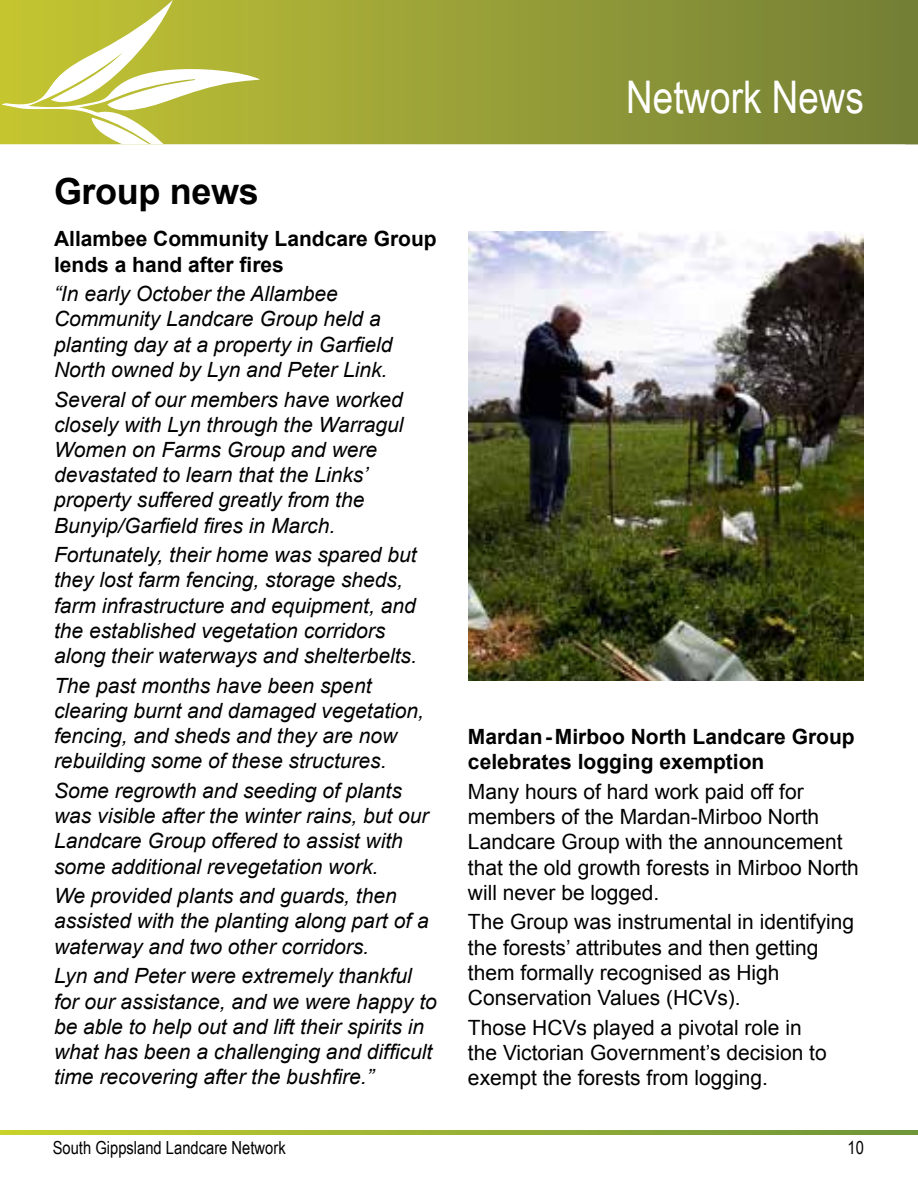
<style>
.page{position:relative;width:918px;height:1188px;background:#fff}
.page>*{position:absolute;margin:0;border:0;box-sizing:border-box;transform-origin:0 0}
.t1{font:45px "Arial Narrow";color:#fff}
.t2{font:700 36px "Arial";letter-spacing:-.01em;color:#000}
.t3{font:italic 21px/25.2px "Arial";color:#000}
.t4{font:21px/25.2px "Arial";color:#000}
.t5{font:700 21px/25.2px "Arial";color:#000}
.t6{font:18px "Arial Narrow";color:#000}
</style>
<div class="page">
<svg style="left:0;top:1130px;width:918px;height:4px"></svg>
<svg style="left:0;top:0;width:918px;height:144px"></svg>
<svg style="left:2px;top:0;width:258px;height:144px"></svg>
<img style="left:468px;top:231px;width:396px;height:449px">
<h2 class="t2" style="left:54px;top:168px;width:206px">Group news</h2>
<p class="t5" style="left:54px;top:227px;width:384px">Allambee Community Landcare Group lends a hand after fires</p>
<p class="t3" style="left:54px;top:282px;width:340px">“In early October the Allambee Community Landcare Group held a planting day at a property in Garfield North owned by Lyn and Peter Link.</p>
<p class="t3" style="left:54px;top:387px;width:351px">Several of our members have worked closely with Lyn through the Warragul Women on Farms Group and were devastated to learn that the Links’ property suffered greatly from the Bunyip/Garfield fires in March.</p>
<p class="t3" style="left:54px;top:543px;width:364px">Fortunately, their home was spared but they lost farm fencing, storage sheds, farm infrastructure and equipment, and the established vegetation corridors along their waterways and shelterbelts.</p>
<p class="t3" style="left:54px;top:673px;width:372px">The past months have been spent clearing burnt and damaged vegetation, fencing, and sheds and they are now rebuilding some of these structures.</p>
<p class="t3" style="left:54px;top:778px;width:376px">Some regrowth and seeding of plants was visible after the winter rains, but our Landcare Group offered to assist with some additional revegetation work.</p>
<p class="t3" style="left:54px;top:884px;width:376px">We provided plants and guards, then assisted with the planting along part of a waterway and two other corridors.</p>
<p class="t3" style="left:54px;top:964px;width:384px">Lyn and Peter were extremely thankful for our assistance, and we were happy to be able to help out and lift their spirits in what has been a challenging and difficult time recovering after the bushfire.”</p>
<h1 class="t1" style="left:626px;top:64px;width:239px">Network News</h1>
<p class="t5" style="left:468px;top:725px;width:388px">Mardan-Mirboo North Landcare Group celebrates logging exemption</p>
<p class="t4" style="left:468px;top:779px;width:392px">Many hours of hard work paid off for members of the Mardan-Mirboo North Landcare Group with the announcement that the old growth forests in Mirboo North will never be logged.</p>
<p class="t4" style="left:468px;top:910px;width:388px">The Group was instrumental in identifying the forests’ attributes and then getting them formally recognised as High Conservation Values (HCVs).</p>
<p class="t4" style="left:468px;top:1015px;width:360px">Those HCVs played a pivotal role in the Victorian Government’s decision to exempt the forests from logging.</p>
<p class="t6" style="left:53px;top:1134px;width:235px">South Gippsland Landcare Network</p>
<p class="t6" style="left:848px;top:1134px;width:18px">10</p>
</div>
